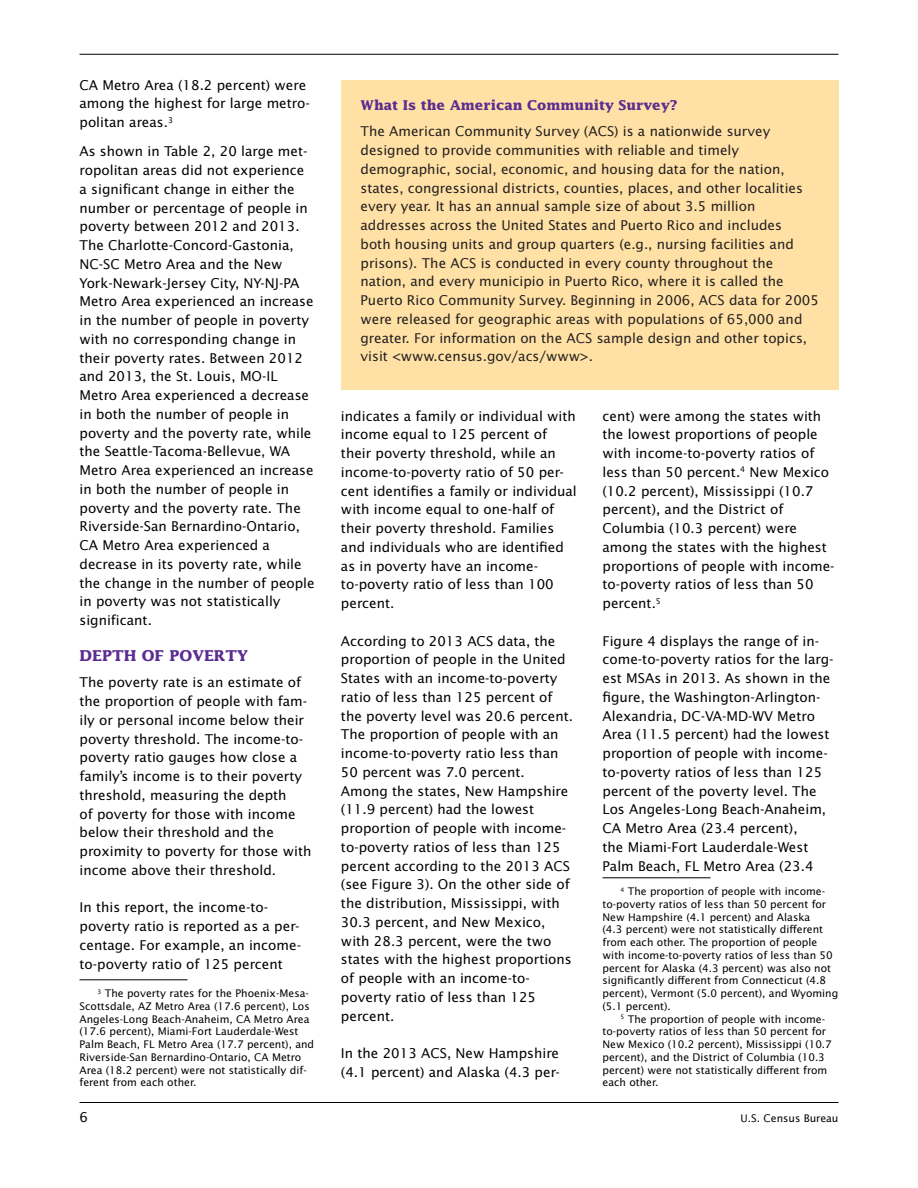
<style>
.page{position:relative;width:918px;height:1188px;background:#fff}
.page>*{position:absolute;margin:0;border:0;box-sizing:border-box;transform-origin:0 0}
.subhead1{font:700 15px "Lucida";color:#5c2d91}
.author{font:13.5px/18.8px "Lucida Sans";color:#000}
.body_text{font:13.5px/18.8px "Lucida Sans";color:#000}
.t1{font:13.5px/18.8px "Lucida Sans";color:#221e1f}
.subhead2{font:700 13.5px "Lucida";color:#5c2d91}
.footnote{font:10.5px/12.8px "Lucida Sans";color:#000}
</style>
<div class="page">
<hr style="left:80px;top:1102px;width:758px;height:1px;background:#000">
<hr style="left:80px;top:54px;width:758px;height:1px;background:#000">
<hr style="left:80px;top:979px;width:108px;height:1px;background:#000">
<hr style="left:603px;top:877px;width:108px;height:1px;background:#000">
<div style="left:341px;top:80px;width:497px;height:309px;background:#ffe1a5"></div>
<p class="body_text" style="left:80px;top:76px;width:232px">CA Metro Area (18.2 percent) were among the highest for large metro&shy;politan areas.<sup>3</sup></p>
<p class="body_text" style="left:80px;top:142px;width:237px">As shown in Table 2, 20 large met&shy;ropolitan areas did not experience a significant change in either the number or percentage of people in poverty between 2012 and 2013.<br>The Charlotte-Concord-Gastonia,<br>NC-SC Metro Area and the New<br>York-Newark-Jersey City, NY-NJ-PA<br>Metro Area experienced an increase in the number of people in poverty with no corresponding change in their poverty rates. Between 2012 and 2013, the St. Louis, MO-IL<br>Metro Area experienced a decrease in both the number of people in poverty and the poverty rate, while the Seattle-Tacoma-Bellevue, WA<br>Metro Area experienced an increase in both the number of people in poverty and the poverty rate. The<br>Riverside-San Bernardino-Ontario,<br>CA Metro Area experienced a decrease in its poverty rate, while the change in the number of people in poverty was not statistically significant.</p>
<p class="subhead1" style="left:80px;top:647px;width:170px">DEPTH OF POVERTY</p>
<p class="author" style="left:80px;top:673px;width:233px">The poverty rate is an estimate of the proportion of people with fam&shy;ily or personal income below their poverty threshold. The income-to&shy;poverty ratio gauges how close a family’s income is to their poverty threshold, measuring the depth<br>of poverty for those with income below their threshold and the proximity to poverty for those with income above their threshold.</p>
<p class="author" style="left:80px;top:898px;width:223px">In this report, the income-to&shy;poverty ratio is reported as a per&shy;centage. For example, an income&shy;to-poverty ratio of 125 percent</p>
<p class="footnote" style="left:80px;top:987px;width:236px;text-indent:18px"><sup>3</sup> The poverty rates for the Phoenix-Mesa-Scottsdale, AZ Metro Area (17.6 percent), Los Angeles-Long Beach-Anaheim, CA Metro Area (17.6 percent), Miami-Fort Lauderdale-West Palm Beach, FL Metro Area (17.7 percent), and Riverside-San Bernardino-Ontario, CA Metro Area (18.2 percent) were not statistically dif&shy;ferent from each other.</p>
<p class="subhead2" style="left:360px;top:97px;width:319px">What Is the American Community Survey?</p>
<p class="t1" style="left:360px;top:122px;width:460px">The American Community Survey (ACS) is a nationwide survey designed to provide communities with reliable and timely demographic, social, economic, and housing data for the nation, states, congressional districts, counties, places, and other localities every year. It has an annual sample size of about 3.5 million addresses across the United States and Puerto Rico and includes<br>both housing units and group quarters (e.g., nursing facilities and prisons). The ACS is conducted in every county throughout the nation, and every municipio in Puerto Rico, where it is called the Puerto Rico Community Survey. Beginning in 2006, ACS data for 2005 were released for geographic areas with populations of 65,000 and greater. For information on the ACS sample design and other topics, visit &lt;www.census.gov/acs/www&gt;.</p>
<p class="body_text" style="left:341px;top:407px;width:237px">indicates a family or individual with income equal to 125 percent of their poverty threshold, while an income-to-poverty ratio of 50 per&shy;cent identifies a family or individual with income equal to one-half of their poverty threshold. Families and individuals who are identified as in poverty have an income&shy;to-poverty ratio of less than 100 percent.</p>
<p class="author" style="left:341px;top:632px;width:234px">According to 2013 ACS data, the proportion of people in the United<br>States with an income-to-poverty ratio of less than 125 percent of the poverty level was 20.6 percent.<br>The proportion of people with an income-to-poverty ratio less than<br>50 percent was 7.0 percent.</p>
<p class="author" style="left:341px;top:782px;width:232px">Among the states, New Hampshire (11.9 percent) had the lowest proportion of people with income&shy;to-poverty ratios of less than 125 percent according to the 2013 ACS (see Figure 3). On the other side of the distribution, Mississippi, with<br>30.3 percent, and New Mexico, with 28.3 percent, were the two states with the highest proportions of people with an income-to&shy;poverty ratio of less than 125 percent.</p>
<p class="author" style="left:341px;top:1044px;width:220px">In the 2013 ACS, New Hampshire (4.1 percent) and Alaska (4.3 per-</p>
<p class="author" style="left:603px;top:407px;width:234px">cent) were among the states with the lowest proportions of people with income-to-poverty ratios of less than 50 percent.<sup>4</sup> New Mexico (10.2 percent), Mississippi (10.7 percent), and the District of<br>Columbia (10.3 percent) were among the states with the highest proportions of people with income&shy;to-poverty ratios of less than 50 percent.<sup>5</sup></p>
<p class="author" style="left:603px;top:632px;width:233px">Figure 4 displays the range of in&shy;come-to-poverty ratios for the larg&shy;est MSAs in 2013. As shown in the figure, the Washington-Arlington-Alexandria, DC-VA-MD-WV Metro Area (11.5 percent) had the lowest proportion of people with income&shy;to-poverty ratios of less than 125 percent of the poverty level. The Los Angeles-Long Beach-Anaheim, CA Metro Area (23.4 percent),<br>the Miami-Fort Lauderdale-West Palm Beach, FL Metro Area (23.4</p>
<p class="footnote" style="left:603px;top:885px;width:237px;text-indent:18px"><sup>4</sup> The proportion of people with income&shy;to-poverty ratios of less than 50 percent for New Hampshire (4.1 percent) and Alaska<br>(4.3 percent) were not statistically different from each other. The proportion of people with income-to-poverty ratios of less than 50 percent for Alaska (4.3 percent) was also not significantly different from Connecticut (4.8 percent), Vermont (5.0 percent), and Wyoming (5.1 percent).</p>
<p class="footnote" style="left:603px;top:1013px;width:231px;text-indent:18px"><sup>5</sup> The proportion of people with income&shy;to-poverty ratios of less than 50 percent for New Mexico (10.2 percent), Mississippi (10.7 percent), and the District of Columbia (10.3 percent) were not statistically different from each other.</p>
<p class="body_text" style="left:80px;top:1108px;width:10px">6</p>
<p class="footnote" style="left:741px;top:1112px;width:99px">U.S. Census Bureau</p>
</div>
